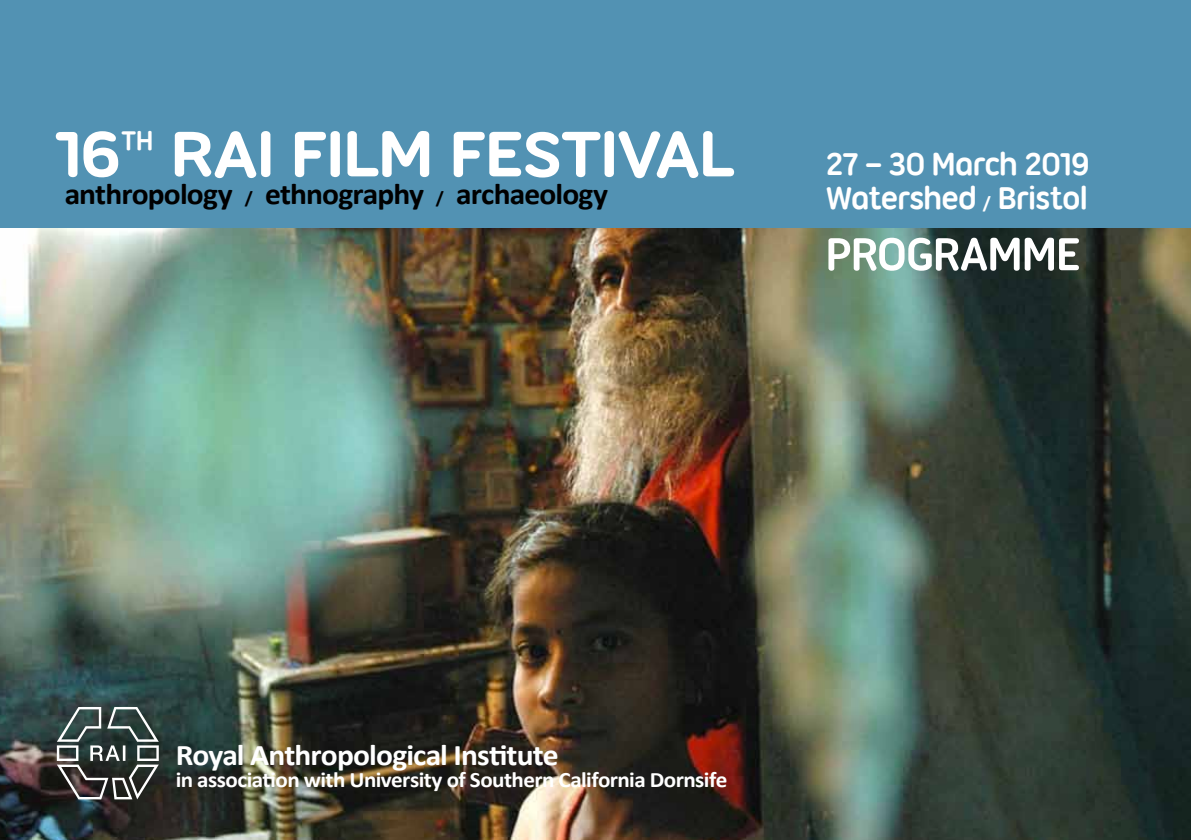
<style>
.page{position:relative;width:1191px;height:840px;background:#fff}
.page>*{position:absolute;margin:0;border:0;box-sizing:border-box;transform-origin:0 0}
.t1{font:700 80px "Ubuntu Titling";letter-spacing:-.05em;color:#fff}
.t2{font:700 50px "Ubuntu Titling";letter-spacing:-.05em;color:#fff}
.t3{font:700 34px/34px "Ubuntu Titling";letter-spacing:-.05em;color:#fff}
.t4{font:700 30px "Calibri";letter-spacing:-.025em;color:#000;scale:1.05 1}
.t5{font:700 30px "Calibri";letter-spacing:-.03em;color:#fff;scale:1.05 1}
.t6{font:700 29.2px "Ubuntu Titling";color:#fff}
.t7{font:700 22px "Calibri";letter-spacing:-.025em;color:#fff;scale:1.05 1}
.s1{font-size:18px}
.s2{font-family:"Calibri";font-size:18px}
</style>
<div class="page">
<img style="left:0;top:227px;width:1191px;height:612px">
<svg style="left:57px;top:706px;width:102px;height:93px"></svg>
<div style="left:0;top:0;width:1191px;height:227px;background:#5292b3"></div>
<h1 class="t1" style="left:53px;top:104px;width:72px">16</h1>
<h3 class="t6" style="left:121px;top:123px;width:34px">TH</h3>
<h1 class="t1" style="left:169px;top:104px;width:567px">rai film festival</h1>
<h3 class="t4" style="left:65px;top:175px;width:519px">anthropology <span class="s1">/</span> ethnography <span class="s1">/</span> archaeology</h3>
<h3 class="t3" style="left:825px;top:147px;width:266px">27 – 30 March 2019<br>Watershed <span class="s2">/</span> Bristol</h3>
<h2 class="t2" style="left:825px;top:225px;width:258px">PROGRAMME</h2>
<h3 class="t5" style="left:176px;top:735px;width:366px">Royal Anthropological Institute</h3>
<p class="t7" style="left:176px;top:765px;width:527px">in association with University of Southern California Dornsife</p>
</div>
